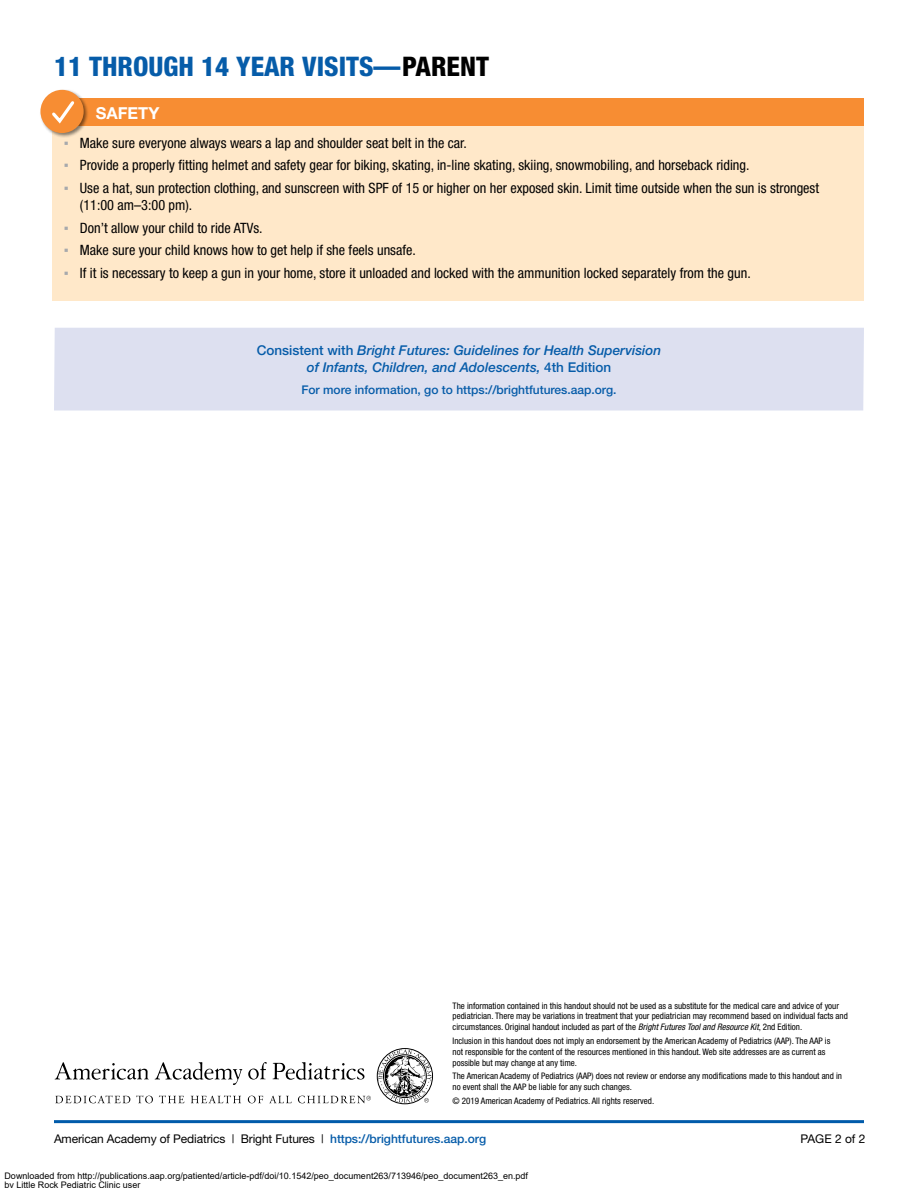
<style>
.page{position:relative;width:918px;height:1188px;background:#fff}
.page>*{position:absolute;margin:0;border:0;box-sizing:border-box;transform-origin:0 0}
.t1{font:800 condensed 27px "Helvetica Neue";color:#065ca9}
.t2{font:700 16.5px "Helvetica Neue";color:#fff}
.t3{font:condensed 14.25px/17.4px "Helvetica Neue";color:#000}
.t4{font:italic 500 13.5px/16.5px "Helvetica Neue";color:#065ca9;text-align:center}
.t5{font:12px "Helvetica Neue";letter-spacing:-.01em;color:#000}
.t6{font:500 12px "Helvetica Neue";color:#065ca9}
.t7{font:condensed 9px/10.8px "Helvetica Neue LT Pro";color:#000}
.t8{font:9px/9px "Arial";color:#000}
.s1{color:#000}
.s2{font-family:"Arial";font-stretch:normal;color:#a7a9ac}
.s3{font-style:normal}
.s4{font-family:"Helvetica Neue";font-style:italic}
.s5{font-weight:500;color:#065ca9}
</style>
<div class="page">
<svg style="left:55px;top:1062px;width:94px;height:18px"></svg>
<svg style="left:155px;top:1062px;width:209px;height:23px"></svg>
<svg style="left:55px;top:1095px;width:75px;height:8px"></svg>
<svg style="left:136px;top:1095px;width:17px;height:8px"></svg>
<svg style="left:159px;top:1095px;width:25px;height:8px"></svg>
<svg style="left:191px;top:1095px;width:50px;height:8px"></svg>
<svg style="left:248px;top:1096px;width:15px;height:7px"></svg>
<svg style="left:269px;top:1096px;width:23px;height:7px"></svg>
<svg style="left:378px;top:1049px;width:54px;height:54px"></svg>
<svg style="left:298px;top:1096px;width:73px;height:7px"></svg>
<hr style="left:54px;top:1120px;width:810px;height:3px;background:#005baa">
<div style="left:53px;top:98px;width:811px;height:203px;background:#ffe8c9"></div>
<div style="left:53px;top:99px;width:811px;height:27px;background:#f78d33"></div>
<div style="left:39px;top:89px;width:50px;height:50px;background:#000;opacity:.5"></div>
<div style="left:40px;top:90px;width:44px;height:43px;background:#f78d33;border-radius:50%"></div>
<svg style="left:52px;top:101px;width:23px;height:23px"></svg>
<div style="left:54px;top:328px;width:810px;height:83px;background:#dde0f0"></div>
<h1 class="t1" style="left:54px;top:50px;width:436px">11 THROUGH 14 YEAR VISITS—<span class="s1">PARENT</span></h1>
<h2 class="t2" style="left:96px;top:103px;width:65px">SAFETY</h2>
<h3 class="t3" style="left:64px;top:134px;width:405px"><span class="s2">▪</span> Make sure everyone always wears a lap and shoulder seat belt in the car.</h3>
<h3 class="t3" style="left:64px;top:156px;width:687px"><span class="s2">▪</span> Provide a properly fitting helmet and safety gear for biking, skating, in-line skating, skiing, snowmobiling, and horseback riding.</h3>
<h3 class="t3" style="left:80px;top:179px;width:741px;text-indent:-16px"><span class="s2">▪</span> Use a hat, sun protection clothing, and sunscreen with SPF of 15 or higher on her exposed skin. Limit time outside when the sun is strongest (11:00 am–3:00 pm).</h3>
<h3 class="t3" style="left:64px;top:219px;width:200px"><span class="s2">▪</span> Don’t allow your child to ride ATVs.</h3>
<h3 class="t3" style="left:64px;top:241px;width:354px"><span class="s2">▪</span> Make sure your child knows how to get help if she feels unsafe.</h3>
<h3 class="t3" style="left:64px;top:264px;width:689px"><span class="s2">▪</span> If it is necessary to keep a gun in your home, store it unloaded and locked with the ammunition locked separately from the gun.</h3>
<h3 class="t4" style="left:257px;top:342px;width:406px"><span class="s3">Consistent with</span> Bright Futures: Guidelines for Health Supervision of Infants, Children, and Adolescents, <span class="s3">4th Edition</span></h3>
<h3 class="t6" style="left:301px;top:382px;width:317px">For more information, go to https://brightfutures.aap.org.</h3>
<p class="t7" style="left:453px;top:1000px;width:397px">The information contained in this handout should not be used as a substitute for the medical care and advice of your pediatrician. There may be variations in treatment that your pediatrician may recommend based on individual facts and circumstances. Original handout included as part of the <span class="s4">Bright Futures Tool and Resource Kit</span>, 2nd Edition.</p>
<p class="t7" style="left:453px;top:1035px;width:379px">Inclusion in this handout does not imply an endorsement by the American Academy of Pediatrics (AAP). The AAP is not responsible for the content of the resources mentioned in this handout. Web site addresses are as current as possible but may change at any time.</p>
<p class="t7" style="left:453px;top:1071px;width:391px">The American Academy of Pediatrics (AAP) does not review or endorse any modifications made to this handout and in no event shall the AAP be liable for any such changes.</p>
<p class="t7" style="left:453px;top:1095px;width:203px">© 2019 American Academy of Pediatrics. All rights reserved.</p>
<h3 class="t5" style="left:54px;top:1132px;width:434px">American Academy of Pediatrics | Bright Futures | <span class="s5">https://brightfutures.aap.org</span></h3>
<h3 class="t5" style="left:801px;top:1132px;width:66px">PAGE 2 of 2</h3>
<p class="t8" style="left:4px;top:1172px;width:525px">Downloaded from http://publications.aap.org/patiented/article-pdf/doi/10.1542/peo_document263/713946/peo_document263_en.pdf by Little Rock Pediatric Clinic user</p>
</div>
